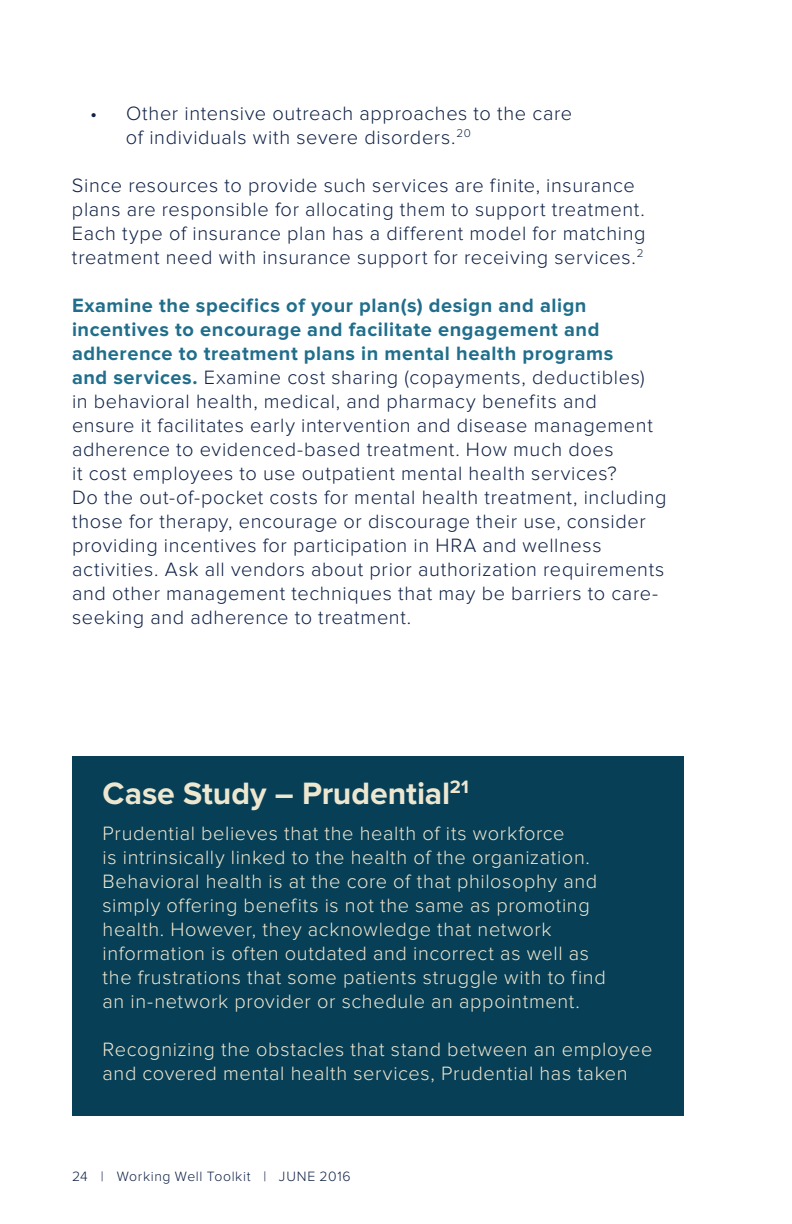
<style>
.page{position:relative;width:792px;height:1224px;background:#fff}
.page>*{position:absolute;margin:0;border:0;box-sizing:border-box;transform-origin:0 0}
.t1{font:700 32px "Proxima Nova";letter-spacing:-.005em;color:#eee7d0}
.t2{font:300 20px/24px "Proxima Nova";letter-spacing:.03em;color:#102246}
.t3{font:300 20px/24px "Proxima Nova";letter-spacing:.03em;color:#eee7d0}
.t4{font:300 14px "Proxima Nova";letter-spacing:.045em;color:#102246}
.s1{font-weight:700;color:#206e8b}
</style>
<div class="page">
<div style="left:72px;top:756px;width:612px;height:360px;background:#073f56"></div>
<p class="t2" style="left:126px;top:102px;width:448px;text-indent:-36px">• Other intensive outreach approaches to the care of individuals with severe disorders.<sup>20</sup></p>
<p class="t2" style="left:72px;top:174px;width:575px">Since resources to provide such services are finite, insurance plans are responsible for allocating them to support treatment.<br>Each type of insurance plan has a different model for matching treatment need with insurance support for receiving services.<sup>2</sup></p>
<p class="t2" style="left:72px;top:294px;width:596px"><span class="s1">Examine the specifics of your plan(s) design and align incentives to encourage and facilitate engagement and adherence to treatment plans in mental health programs<br>and services.</span> Examine cost sharing (copayments, deductibles)<br>in behavioral health, medical, and pharmacy benefits and<br>ensure it facilitates early intervention and disease management adherence to evidenced-based treatment. How much does<br>it cost employees to use outpatient mental health services?<br>Do the out-of-pocket costs for mental health treatment, including those for therapy, encourage or discourage their use, consider providing incentives for participation in HRA and wellness activities. Ask all vendors about prior authorization requirements and other management techniques that may be barriers to care&shy;seeking and adherence to treatment.</p>
<h1 class="t1" style="left:103px;top:779px;width:368px">Case Study – Prudential<sup>21</sup></h1>
<p class="t3" style="left:103px;top:822px;width:505px">Prudential believes that the health of its workforce<br>is intrinsically linked to the health of the organization.<br>Behavioral health is at the core of that philosophy and simply offering benefits is not the same as promoting health. However, they acknowledge that network information is often outdated and incorrect as well as the frustrations that some patients struggle with to find an in-network provider or schedule an appointment.</p>
<p class="t3" style="left:103px;top:1038px;width:551px">Recognizing the obstacles that stand between an employee and covered mental health services, Prudential has taken</p>
<p class="t4" style="left:72px;top:1170px;width:280px">24 | Working Well Toolkit | JUNE 2016</p>
</div>
